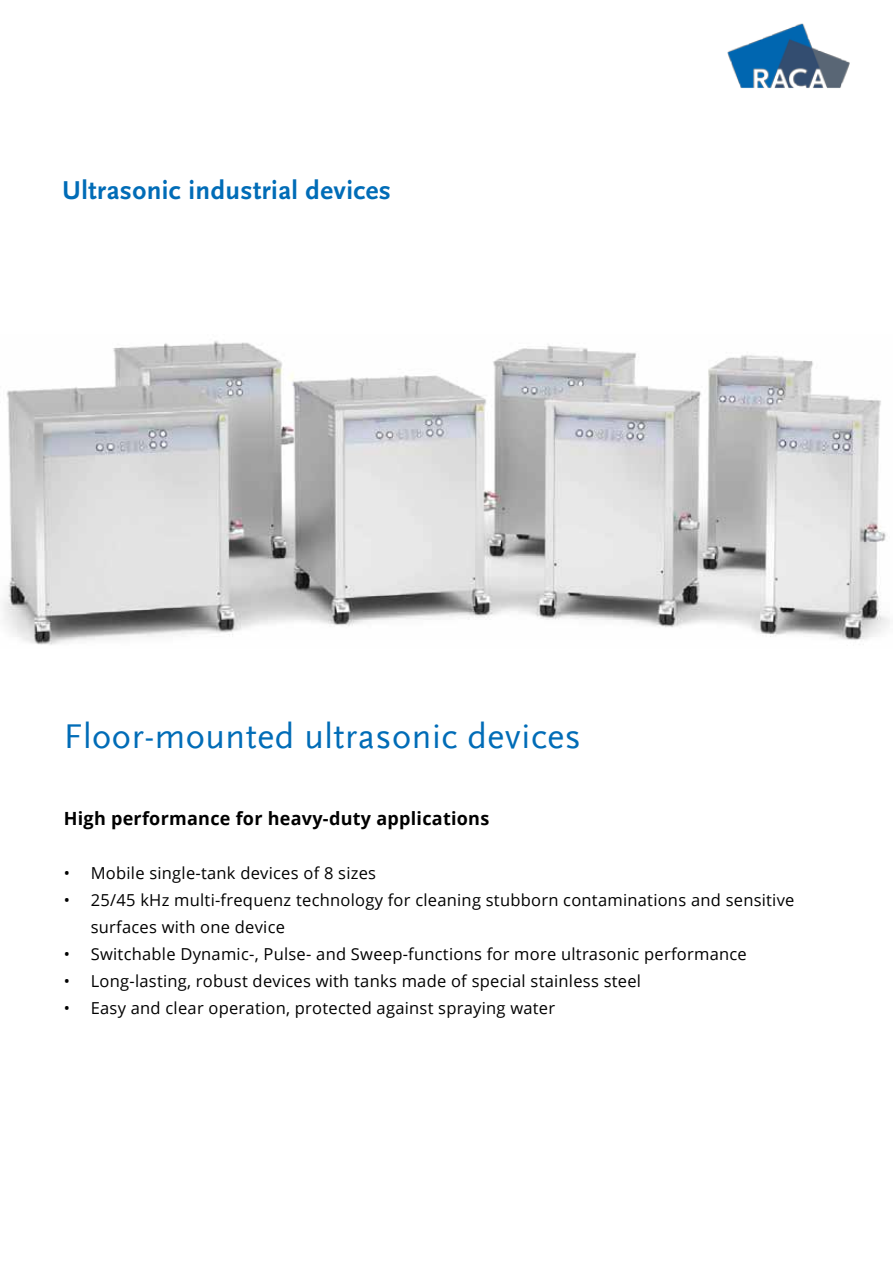
<style>
.page{position:relative;width:893px;height:1263px;background:#fff}
.page>*{position:absolute;margin:0;border:0;box-sizing:border-box;transform-origin:0 0}
.t1{font:36px "Scala Sans";letter-spacing:.015em;color:#006cb7}
.t2{font:700 27px "Scala Sans";letter-spacing:.015em;color:#006cb7}
.t3{font:700 18.15px "Open Sans";letter-spacing:.015em;color:#000}
.t4{font:16.5px/27px "Open Sans";letter-spacing:.015em;color:#000}
</style>
<div class="page">
<img style="left:727px;top:23px;width:123px;height:66px">
<img style="left:3px;top:340px;width:887px;height:305px">
<h2 class="t2" style="left:62px;top:176px;width:330px">Ultrasonic industrial devices</h2>
<h1 class="t1" style="left:64px;top:717px;width:519px">Floor-mounted ultrasonic devices</h1>
<p class="t3" style="left:64px;top:805px;width:427px">High performance for heavy-duty applications</p>
<p class="t4" style="left:64px;top:859px;width:314px">• Mobile single-tank devices of 8 sizes</p>
<p class="t4" style="left:91px;top:886px;width:705px;text-indent:-27px">• 25/45 kHz multi-frequenz technology for cleaning stubborn contaminations and sensitive surfaces with one device</p>
<p class="t4" style="left:64px;top:940px;width:684px">• Switchable Dynamic-, Pulse- and Sweep-functions for more ultrasonic performance</p>
<p class="t4" style="left:64px;top:967px;width:579px">• Long-lasting, robust devices with tanks made of special stainless steel</p>
<p class="t4" style="left:64px;top:994px;width:493px">• Easy and clear operation, protected against spraying water</p>
</div>
